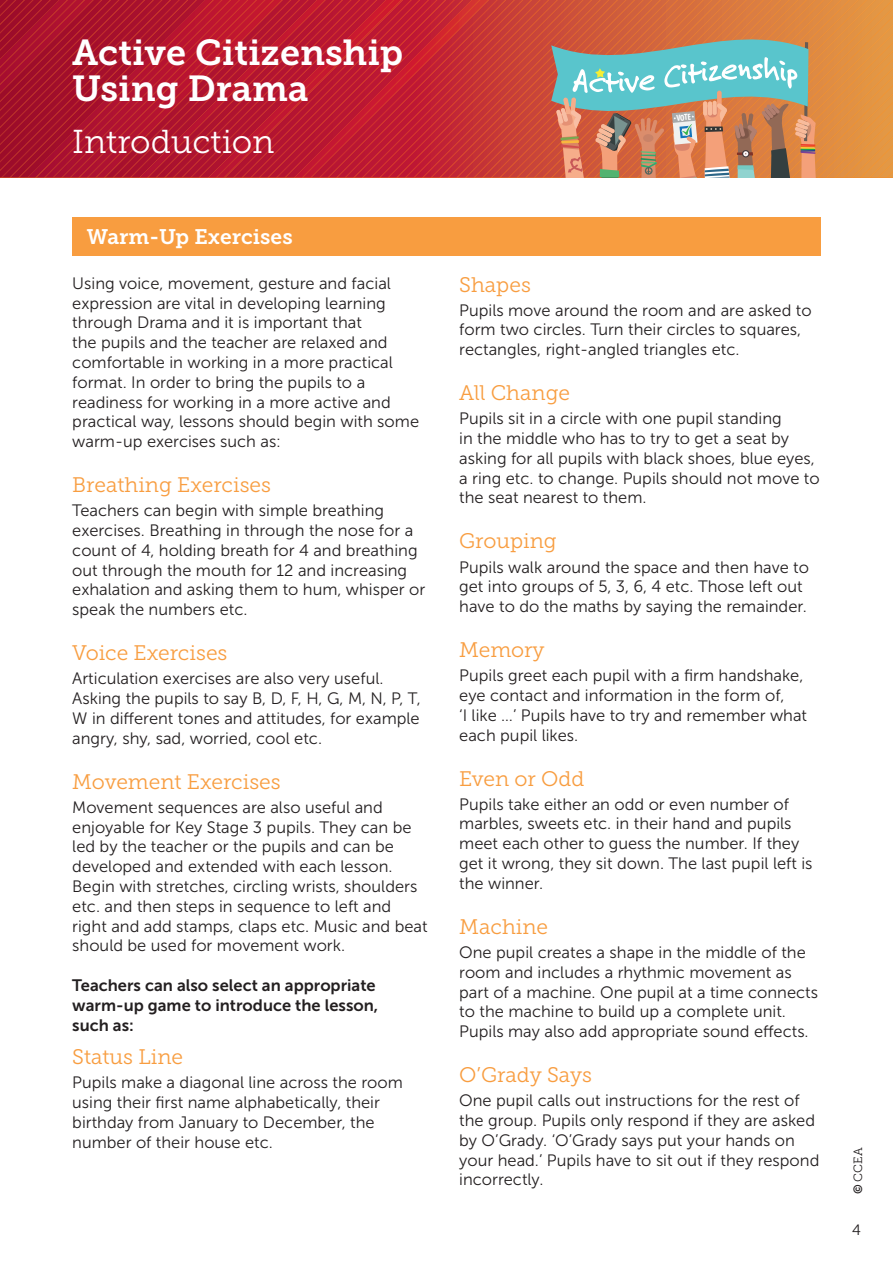
<style>
.page{position:relative;width:893px;height:1263px;background:#fff}
.page>*{position:absolute;margin:0;border:0;box-sizing:border-box;transform-origin:0 0}
.t1{font:36px/36px "Museo Slab 700";color:#fff}
.t2{font:33px "Museo Slab 300";letter-spacing:-.005em;color:#fff}
.H3-Yellow{font:21px "Museo Slab 300";color:#f89d40}
.Table_H1{font:21px "Museo Slab 700";color:#fff}
.Body_Text{font:16.5px/19.8px "Museo Sans 300";color:#231f20}
.Body_Text-2{font:16.5px "Museo Sans 700";color:#231f20}
.t3{font:15px "Museo Slab 300";color:#231f20}
.t4{font:12px "Museo Slab 300";color:#231f20}
.t5{font:700 condensed 9px "Myriad Pro";color:#fff}
.s1{font-family:"Museo Sans 700"}
</style>
<div class="page">
<img style="left:1px;top:0;width:9px;height:178px">
<img style="left:10px;top:0;width:8px;height:178px">
<img style="left:18px;top:0;width:10px;height:178px">
<img style="left:28px;top:0;width:7px;height:178px">
<img style="left:35px;top:0;width:9px;height:178px">
<img style="left:44px;top:0;width:9px;height:178px">
<img style="left:53px;top:0;width:8px;height:178px">
<img style="left:61px;top:0;width:9px;height:178px">
<img style="left:70px;top:0;width:8px;height:178px">
<img style="left:78px;top:0;width:9px;height:178px">
<img style="left:87px;top:0;width:9px;height:178px">
<img style="left:96px;top:0;width:8px;height:178px">
<img style="left:104px;top:0;width:9px;height:178px">
<img style="left:113px;top:0;width:8px;height:178px">
<img style="left:121px;top:0;width:9px;height:178px">
<img style="left:130px;top:0;width:9px;height:178px">
<img style="left:139px;top:0;width:8px;height:178px">
<img style="left:147px;top:0;width:9px;height:178px">
<img style="left:156px;top:0;width:8px;height:178px">
<img style="left:164px;top:0;width:9px;height:178px">
<img style="left:173px;top:0;width:17px;height:178px">
<img style="left:190px;top:0;width:9px;height:178px">
<img style="left:199px;top:0;width:9px;height:178px">
<img style="left:208px;top:0;width:8px;height:178px">
<img style="left:216px;top:0;width:9px;height:178px">
<img style="left:225px;top:0;width:8px;height:178px">
<img style="left:233px;top:0;width:9px;height:178px">
<img style="left:242px;top:0;width:8px;height:178px">
<img style="left:250px;top:0;width:9px;height:178px">
<img style="left:259px;top:0;width:8px;height:178px">
<img style="left:267px;top:0;width:9px;height:178px">
<img style="left:276px;top:0;width:9px;height:178px">
<img style="left:285px;top:0;width:9px;height:178px">
<img style="left:294px;top:0;width:8px;height:178px">
<img style="left:302px;top:0;width:8px;height:178px">
<img style="left:310px;top:0;width:9px;height:178px">
<img style="left:319px;top:0;width:9px;height:178px">
<img style="left:328px;top:0;width:8px;height:178px">
<img style="left:336px;top:0;width:9px;height:178px">
<img style="left:345px;top:0;width:8px;height:178px">
<img style="left:353px;top:0;width:9px;height:178px">
<img style="left:362px;top:0;width:9px;height:178px">
<img style="left:371px;top:0;width:8px;height:178px">
<img style="left:379px;top:0;width:9px;height:178px">
<img style="left:388px;top:0;width:8px;height:178px">
<img style="left:396px;top:0;width:9px;height:178px">
<img style="left:405px;top:0;width:8px;height:178px">
<img style="left:413px;top:0;width:9px;height:178px">
<img style="left:422px;top:0;width:9px;height:178px">
<img style="left:431px;top:0;width:8px;height:178px">
<img style="left:439px;top:0;width:9px;height:178px">
<img style="left:448px;top:0;width:17px;height:178px">
<img style="left:465px;top:0;width:9px;height:178px">
<img style="left:474px;top:0;width:8px;height:178px">
<img style="left:482px;top:0;width:9px;height:178px">
<img style="left:491px;top:0;width:9px;height:178px">
<img style="left:500px;top:0;width:8px;height:178px">
<img style="left:508px;top:0;width:9px;height:178px">
<img style="left:517px;top:0;width:8px;height:178px">
<img style="left:525px;top:0;width:9px;height:178px">
<img style="left:534px;top:0;width:8px;height:178px">
<img style="left:542px;top:0;width:9px;height:178px">
<img style="left:714px;top:0;width:179px;height:35px">
<img style="left:723px;top:8px;width:170px;height:27px">
<img style="left:732px;top:16px;width:161px;height:19px">
<img style="left:740px;top:25px;width:153px;height:10px">
<img style="left:749px;top:33px;width:144px;height:9px">
<img style="left:816px;top:42px;width:77px;height:9px">
<img style="left:816px;top:51px;width:77px;height:8px">
<img style="left:816px;top:59px;width:77px;height:9px">
<img style="left:816px;top:68px;width:77px;height:8px">
<img style="left:816px;top:76px;width:77px;height:9px">
<img style="left:816px;top:85px;width:77px;height:9px">
<img style="left:816px;top:94px;width:77px;height:84px">
<img style="left:817px;top:102px;width:76px;height:76px">
<img style="left:826px;top:111px;width:67px;height:67px">
<img style="left:835px;top:119px;width:58px;height:59px">
<img style="left:843px;top:128px;width:50px;height:50px">
<img style="left:852px;top:137px;width:41px;height:41px">
<img style="left:860px;top:145px;width:33px;height:33px">
<img style="left:869px;top:154px;width:24px;height:24px">
<img style="left:878px;top:162px;width:15px;height:16px">
<svg style="left:886px;top:171px;width:7px;height:7px"></svg>
<svg style="left:551px;top:35px;width:265px;height:143px;background:#a89a84"></svg>
<div style="left:72px;top:217px;width:749px;height:38px;background:#f89d40"></div>
<h1 class="t1" style="left:72px;top:35px;width:332px">Active Citizenship<br>Using Drama</h1>
<h2 class="t2" style="left:72px;top:124px;width:204px">Introduction</h2>
<p class="Table_H1" style="left:87px;top:225px;width:207px">Warm-Up Exercises</p>
<p class="Body_Text" style="left:72px;top:273px;width:348px">Using voice, movement, gesture and facial expression are vital in developing learning through Drama and it is important that<br>the pupils and the teacher are relaxed and comfortable in working in a more practical format. In order to bring the pupils to a readiness for working in a more active and practical way, lessons should begin with some warm-up exercises such as:</p>
<p class="H3-Yellow" style="left:72px;top:473px;width:200px">Breathing Exercises</p>
<p class="Body_Text" style="left:72px;top:501px;width:355px">Teachers can begin with simple breathing exercises. Breathing in through the nose for a count of 4, holding breath for 4 and breathing out through the mouth for 12 and increasing exhalation and asking them to hum, whisper or speak the numbers etc.</p>
<p class="H3-Yellow" style="left:72px;top:641px;width:157px">Voice Exercises</p>
<p class="Body_Text" style="left:72px;top:669px;width:350px">Articulation exercises are also very useful.<br>Asking the pupils to say B, D, F, H, G, M, N, P, T, W in different tones and attitudes, for example angry, shy, sad, worried, cool etc.</p>
<p class="H3-Yellow" style="left:72px;top:770px;width:210px">Movement Exercises</p>
<p class="Body_Text" style="left:72px;top:797px;width:357px">Movement sequences are also useful and enjoyable for Key Stage 3 pupils. They can be led by the teacher or the pupils and can be developed and extended with each lesson.<br>Begin with stretches, circling wrists, shoulders etc. and then steps in sequence to left and right and add stamps, claps etc. Music and beat should be used for movement work.</p>
<p class="Body_Text-2" style="left:72px;top:976px;width:305px">Teachers can also select an appropriate</p>
<p class="Body_Text-2" style="left:72px;top:996px;width:307px">warm-up game to introduce the lesson,</p>
<p class="Body_Text-2" style="left:72px;top:1016px;width:63px">such as:</p>
<p class="H3-Yellow" style="left:72px;top:1045px;width:112px">Status Line</p>
<p class="Body_Text" style="left:72px;top:1073px;width:332px">Pupils make a diagonal line across the room</p>
<p class="Body_Text" style="left:72px;top:1093px;width:309px">using their first name alphabetically, their birthday from January to December, the number of their house etc.</p>
<p class="t5" style="left:676px;top:113px;width:16px;rotate:-6deg">VOTE</p>
<p class="H3-Yellow" style="left:459px;top:273px;width:73px">Shapes</p>
<p class="Body_Text" style="left:459px;top:300px;width:354px">Pupils move around the room and are asked to form two circles. Turn their circles to squares, rectangles, right-angled triangles etc.</p>
<p class="H3-Yellow" style="left:459px;top:381px;width:112px">All Change</p>
<p class="Body_Text" style="left:459px;top:409px;width:362px">Pupils sit in a circle with one pupil standing<br>in the middle who has to try to get a seat by asking for all pupils with black shoes, blue eyes, a ring etc. to change. Pupils should not move to the seat nearest to them.</p>
<p class="H3-Yellow" style="left:459px;top:530px;width:99px">Grouping</p>
<p class="Body_Text" style="left:459px;top:557px;width:351px">Pupils walk around the space and then have to get into groups of 5, 3, 6, 4 etc. Those left out have to do the maths by saying the remainder.</p>
<p class="H3-Yellow" style="left:459px;top:638px;width:87px">Memory</p>
<p class="Body_Text" style="left:459px;top:666px;width:346px">Pupils greet each pupil with a firm handshake, eye contact and information in the form of,</p>
<p class="Body_Text" style="left:459px;top:705px;width:349px">‘I like …’ Pupils have to try and remember what each pupil likes.</p>
<p class="H3-Yellow" style="left:459px;top:767px;width:127px">Even or Odd</p>
<p class="Body_Text" style="left:459px;top:794px;width:355px">Pupils take either an odd or even number of marbles, sweets etc. in their hand and pupils meet each other to guess the number. If they get it wrong, they sit down. The last pupil left is the winner.</p>
<p class="H3-Yellow" style="left:459px;top:915px;width:90px">Machine</p>
<p class="Body_Text" style="left:459px;top:942px;width:360px">One pupil creates a shape in the middle of the room and includes a rhythmic movement as part of a machine. One pupil at a time connects to the machine to build up a complete unit.<br>Pupils may also add appropriate sound effects.</p>
<p class="H3-Yellow" style="left:459px;top:1063px;width:134px">O’Grady Says</p>
<p class="Body_Text" style="left:459px;top:1091px;width:362px">One pupil calls out instructions for the rest of the group. Pupils only respond if they are asked by O’Grady. ‘O’Grady says put your hands on your head.’ Pupils have to sit out if they respond incorrectly.</p>
<p class="t4" style="left:851px;top:1194px;width:49px;rotate:-90deg"><span class="s1">©</span> CCEA</p>
<p class="t3" style="left:852px;top:1222px;width:10px">4</p>
</div>
